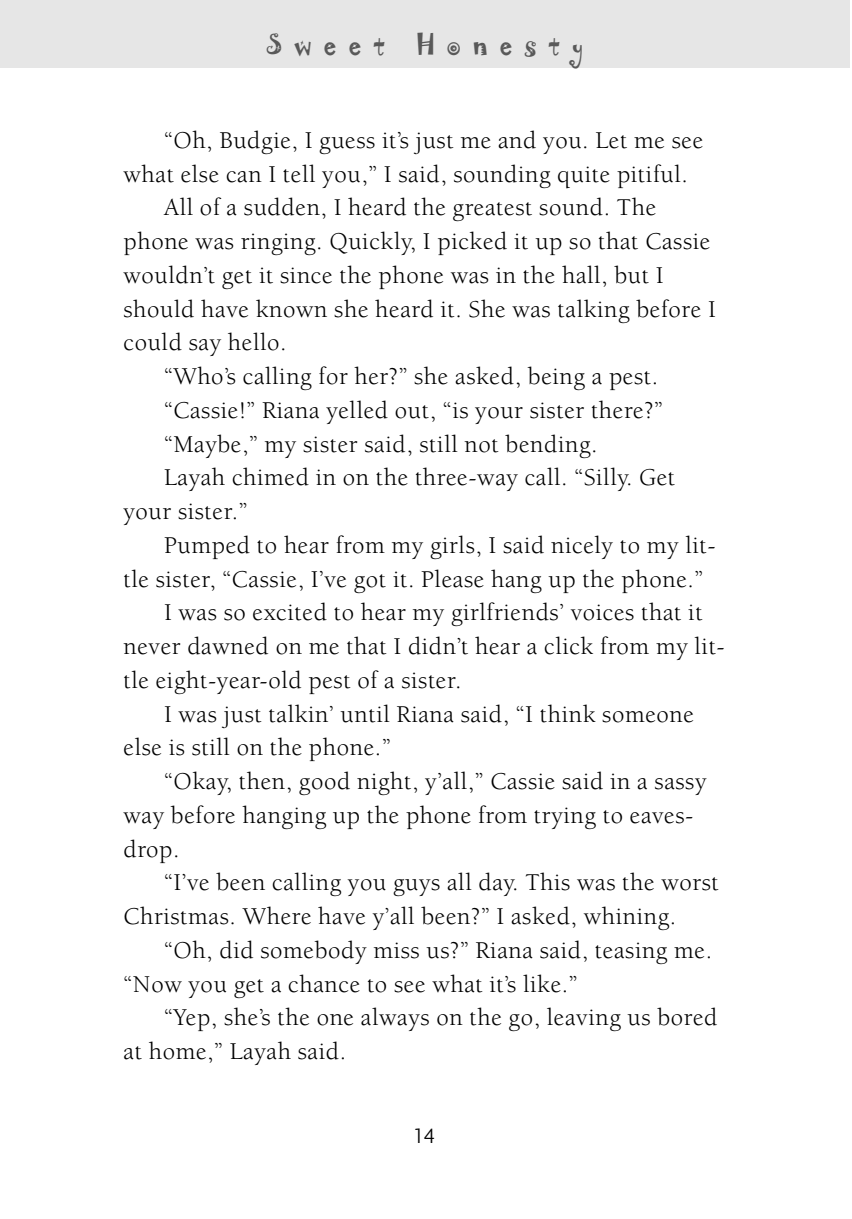
<style>
.page{position:relative;width:852px;height:1219px;background:#fff}
.page>*{position:absolute;margin:0;border:0;box-sizing:border-box;transform-origin:0 0}
.t1{font:24.75px "Berkeley";letter-spacing:.025em;color:#000}
.t2{font:22.5px "Laughin Plain";letter-spacing:.555em;color:#595959}
.t3{font:300 22.5px "Agenda";color:#000}
</style>
<div class="page">
<div style="left:0;top:0;width:850px;height:68px;background:#e6e6e6"></div>
<p class="t2" style="left:267px;top:34px;width:119px">Sweet</p>
<p class="t2" style="left:416px;top:34px;width:168px">Honesty</p>
<p class="t1" style="left:164px;top:130px;width:541px">“Oh, Budgie, I guess it’s just me and you. Let me see</p>
<p class="t1" style="left:123px;top:164px;width:566px">what else can I tell you,” I said, sounding quite pitiful.</p>
<p class="t1" style="left:164px;top:198px;width:494px">All of a sudden, I heard the greatest sound. The</p>
<p class="t1" style="left:123px;top:232px;width:588px">phone was ringing. Quickly, I picked it up so that Cassie</p>
<p class="t1" style="left:123px;top:265px;width:542px">wouldn’t get it since the phone was in the hall, but I</p>
<p class="t1" style="left:123px;top:299px;width:594px">should have known she heard it. She was talking before I</p>
<p class="t1" style="left:123px;top:333px;width:164px">could say hello.</p>
<p class="t1" style="left:164px;top:367px;width:496px">“Who’s calling for her?” she asked, being a pest.</p>
<p class="t1" style="left:164px;top:400px;width:500px">“Cassie!” Riana yelled out, “is your sister there?”</p>
<p class="t1" style="left:164px;top:434px;width:435px">“Maybe,” my sister said, still not bending.</p>
<p class="t1" style="left:164px;top:468px;width:513px">Layah chimed in on the three-way call. “Silly. Get</p>
<p class="t1" style="left:123px;top:502px;width:125px">your sister.”</p>
<p class="t1" style="left:164px;top:535px;width:553px">Pumped to hear from my girls, I said nicely to my lit-</p>
<p class="t1" style="left:123px;top:569px;width:581px">tle sister, “Cassie, I’ve got it. Please hang up the phone.”</p>
<p class="t1" style="left:164px;top:603px;width:540px">I was so excited to hear my girlfriends’ voices that it</p>
<p class="t1" style="left:123px;top:637px;width:603px">never dawned on me that I didn’t hear a click from my lit-</p>
<p class="t1" style="left:123px;top:670px;width:339px">tle eight-year-old pest of a sister.</p>
<p class="t1" style="left:164px;top:704px;width:531px">I was just talkin’ until Riana said, “I think someone</p>
<p class="t1" style="left:123px;top:738px;width:269px">else is still on the phone.”</p>
<p class="t1" style="left:164px;top:772px;width:544px">“Okay, then, good night, y’all,” Cassie said in a sassy</p>
<p class="t1" style="left:123px;top:805px;width:571px">way before hanging up the phone from trying to eaves-</p>
<p class="t1" style="left:123px;top:839px;width:58px">drop.</p>
<p class="t1" style="left:164px;top:873px;width:556px">“I’ve been calling you guys all day. This was the worst</p>
<p class="t1" style="left:123px;top:907px;width:554px">Christmas. Where have y’all been?” I asked, whining.</p>
<p class="t1" style="left:164px;top:940px;width:549px">“Oh, did somebody miss us?” Riana said, teasing me.</p>
<p class="t1" style="left:123px;top:974px;width:456px">“Now you get a chance to see what it’s like.”</p>
<p class="t1" style="left:164px;top:1008px;width:555px">“Yep, she’s the one always on the go, leaving us bored</p>
<p class="t1" style="left:123px;top:1042px;width:224px">at home,” Layah said.</p>
<p class="t3" style="left:415px;top:1126px;width:21px">14</p>
</div>
